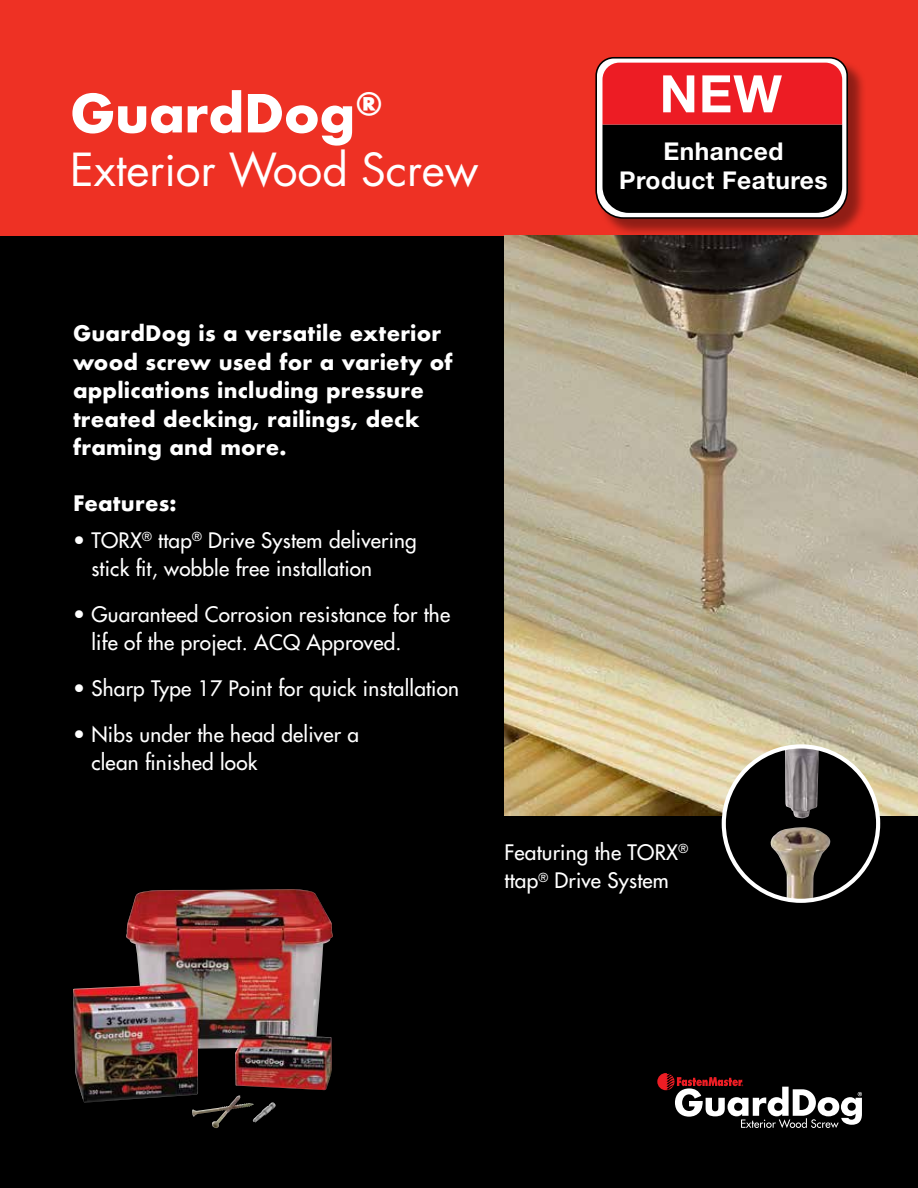
<style>
.page{position:relative;width:918px;height:1188px;background:#fff}
.page>*{position:absolute;margin:0;border:0;box-sizing:border-box;transform-origin:0 0}
.t1{font:700 51.75px "Helvetica Neue";color:#fff}
.t2{font:700 51px "Futura";letter-spacing:-.01em;color:#fff}
.t3{font:44.4px "Futura";color:#fff}
.t4{font:700 24.6px/29.4px "Helvetica Neue";letter-spacing:.02em;color:#fff;text-align:center}
.t5{font:20.85px/28.5px "Futura";letter-spacing:.01em;color:#fff}
.t6{font:700 20.85px/28.5px "Futura";letter-spacing:.01em;color:#fff}
</style>
<div class="page">
<div style="left:0;top:195px;width:918px;height:993px;background:#000"></div>
<div style="left:0;top:0;width:918px;height:235px;background:#ee3124"></div>
<img style="left:73px;top:889px;width:260px;height:239px">
<img style="left:505px;top:235px;width:413px;height:581px">
<div style="left:724px;top:746px;width:154px;height:155px;background:#000;border-radius:50%"></div>
<img style="left:770px;top:746px;width:61px;height:155px">
<div style="left:722px;top:744px;width:158px;height:159px;border:4px solid #fff;border-radius:50%"></div>
<svg style="left:657px;top:1073px;width:205px;height:55px"></svg>
<div style="left:598px;top:60px;width:269px;height:177px;background:#000;opacity:.4"></div>
<svg style="left:595px;top:57px;width:253px;height:162px;background:#6e2123"></svg>
<h2 class="t2" style="left:70px;top:76px;width:315px">GuardDog<sup>®</sup></h2>
<h3 class="t3" style="left:70px;top:139px;width:410px">Exterior Wood Screw</h3>
<h1 class="t1" style="left:660px;top:53px;width:124px">NEW</h1>
<p class="t4" style="left:619px;top:137px;width:210px">Enhanced<br>Product Features</p>
<p class="t6" style="left:73px;top:319px;width:381px">GuardDog is a versatile exterior wood screw used for a variety of applications including pressure treated decking, railings, deck framing and more.</p>
<p class="t6" style="left:73px;top:489px;width:105px">Features:</p>
<p class="t5" style="left:91px;top:526px;width:327px;text-indent:-18px">• TORX<sup>®</sup> ttap<sup>®</sup> Drive System delivering stick fit, wobble free installation</p>
<p class="t5" style="left:91px;top:600px;width:360px;text-indent:-18px">• Guaranteed Corrosion resistance for the life of the project. ACQ Approved.</p>
<p class="t5" style="left:73px;top:674px;width:388px">• Sharp Type 17 Point for quick installation</p>
<p class="t5" style="left:91px;top:719px;width:269px;text-indent:-18px">• Nibs under the head deliver a clean finished look</p>
<p class="t5" style="left:505px;top:838px;width:185px">Featuring the TORX<sup>® </sup>ttap<sup>®</sup> Drive System</p>
</div>
